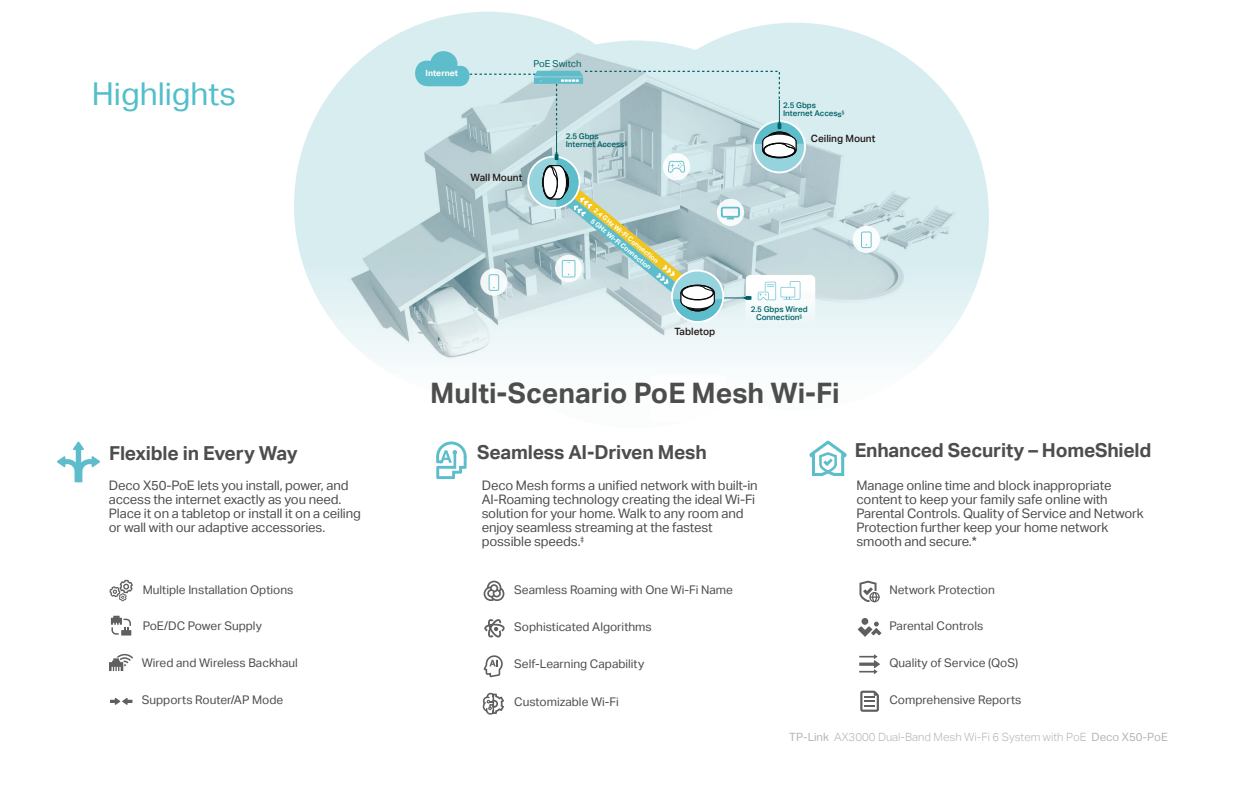
<style>
.page{position:relative;width:1260px;height:788px;background:#fff}
.page>*{position:absolute;margin:0;border:0;box-sizing:border-box;transform-origin:0 0}
.t1{font:31.5px "TP Link Aktiv Regular";color:#51bfca}
.t2{font:28.18px "TP Link Aktiv Bold";color:#4d4d4d}
.t3{font:19.25px "TP Link Aktiv Bold";letter-spacing:-.01em;color:#4d4d4d}
.t4{font:13.12px/14.2px "TP Link Aktiv Regular";letter-spacing:-.01em;color:#4d4d4d}
.t5{font:11.9px "TP Link Aktiv Regular";color:#4d4d4d}
.t6{font:11.38px "TP Link Aktiv Light";color:#b5b5b5}
.t7{font:10.06px "TP Link Aktiv Medium";color:#231916}
.t8{font:9.45px "TP Link Aktiv Regular";color:#006165}
.t9{font:8.49px "TP Link Aktiv Bold";color:#fff}
.t10{font:8.05px/8.1px "TP Link Aktiv Medium";color:#006165}
.t11{font:6.83px/9.9px "TP Link Aktiv Bold";color:#fff;text-align:center}
.s1{font-family:"TP Link Aktiv Regular"}
</style>
<div class="page">
<svg style="left:809px;top:442px;width:38px;height:34px"></svg>
<svg style="left:436px;top:442px;width:31px;height:37px"></svg>
<svg style="left:859px;top:654px;width:21px;height:20px"></svg>
<svg style="left:859px;top:580px;width:21px;height:22px"></svg>
<svg style="left:484px;top:580px;width:20px;height:21px"></svg>
<svg style="left:484px;top:655px;width:19px;height:22px"></svg>
<svg style="left:858px;top:618px;width:24px;height:19px"></svg>
<svg style="left:860px;top:690px;width:19px;height:21px"></svg>
<svg style="left:483px;top:692px;width:21px;height:22px"></svg>
<svg style="left:484px;top:619px;width:21px;height:18px"></svg>
<svg style="left:109px;top:579px;width:24px;height:22px"></svg>
<svg style="left:111px;top:615px;width:20px;height:19px"></svg>
<svg style="left:110px;top:697px;width:22px;height:7px"></svg>
<svg style="left:109px;top:653px;width:24px;height:18px"></svg>
<svg style="left:394px;top:12px;width:472px;height:24px"></svg>
<img style="left:294px;top:36px;width:695px;height:406px">
<div style="left:650px;top:375px;width:76px;height:46px;background:#fff;border-radius:5px"></div>
<div style="left:853px;top:226px;width:27px;height:27px;background:#fff;border-radius:50%"></div>
<svg style="left:861px;top:231px;width:11px;height:17px"></svg>
<svg style="left:415px;top:51px;width:400px;height:274px;background:#bed5d8"></svg>
<svg style="left:57px;top:441px;width:43px;height:41px"></svg>
<h1 class="t1" style="left:92px;top:76px;width:146px">Highlights</h1>
<h3 class="t3" style="left:109px;top:442px;width:190px">Flexible in Every Way</h3>
<p class="t9" style="left:426px;top:68px;width:34px">Internet</p>
<p class="t8" style="left:533px;top:58px;width:50px">PoE Switch</p>
<p class="t7" style="left:471px;top:172px;width:53px">Wall Mount</p>
<p class="t10" style="left:566px;top:132px;width:63px">2.5 Gbps<br>Internet Access<sup>§</sup></p>
<p class="t11" style="left:598px;top:205px;width:83px;rotate:40deg">2.4 GHz Wi-Fi Connection<br>5 GHz Wi-Fi Connection</p>
<p class="t7" style="left:675px;top:326px;width:42px">Tabletop</p>
<p class="t10" style="left:783px;top:101px;width:63px">2.5 Gbps<br>Internet Access<sup>§</sup></p>
<p class="t7" style="left:811px;top:133px;width:66px">Ceiling Mount</p>
<p class="t10" style="left:751px;top:305px;width:59px;text-align:center">2.5 Gbps Wired<br>Connection<sup>§</sup></p>
<h2 class="t2" style="left:430px;top:376px;width:411px">Multi-Scenario PoE Mesh Wi-Fi</h2>
<h3 class="t3" style="left:477px;top:441px;width:231px">Seamless AI-Driven Mesh</h3>
<h3 class="t3" style="left:855px;top:439px;width:298px">Enhanced Security – HomeShield</h3>
<p class="t4" style="left:109px;top:478px;width:254px">Deco X50-PoE lets you install, power, and access the internet exactly as you need.<br>Place it on a tabletop or install it on a ceiling or wall with our adaptive accessories.</p>
<p class="t4" style="left:482px;top:478px;width:278px">Deco Mesh forms a unified network with built-in AI-Roaming technology creating the ideal Wi-Fi solution for your home. Walk to any room and enjoy seamless streaming at the fastest possible speeds.<sup>‡</sup></p>
<p class="t5" style="left:143px;top:583px;width:152px">Multiple Installation Options</p>
<p class="t5" style="left:143px;top:619px;width:121px">PoE/DC Power Supply</p>
<p class="t5" style="left:142px;top:655px;width:158px">Wired and Wireless Backhaul</p>
<p class="t5" style="left:142px;top:693px;width:143px">Supports Router/AP Mode</p>
<p class="t5" style="left:514px;top:583px;width:220px">Seamless Roaming with One Wi-Fi Name</p>
<p class="t5" style="left:514px;top:619px;width:139px">Sophisticated Algorithms</p>
<p class="t5" style="left:514px;top:656px;width:131px">Self-Learning Capability</p>
<p class="t5" style="left:514px;top:694px;width:106px">Customizable Wi-Fi</p>
<p class="t4" style="left:857px;top:478px;width:289px">Manage online time and block inappropriate content to keep your family safe online with Parental Controls. Quality of Service and Network Protection further keep your home network smooth and secure.*</p>
<p class="t5" style="left:889px;top:583px;width:107px">Network Protection</p>
<p class="t5" style="left:889px;top:618px;width:95px">Parental Controls</p>
<p class="t5" style="left:889px;top:656px;width:130px">Quality of Service (QoS)</p>
<p class="t5" style="left:889px;top:693px;width:134px">Comprehensive Reports</p>
<p class="t6" style="left:789px;top:730px;width:380px"><span class="s1">TP-Link</span> AX3000 Dual-Band Mesh Wi-Fi 6 System with PoE <span class="s1">Deco X50-PoE</span></p>
</div>
